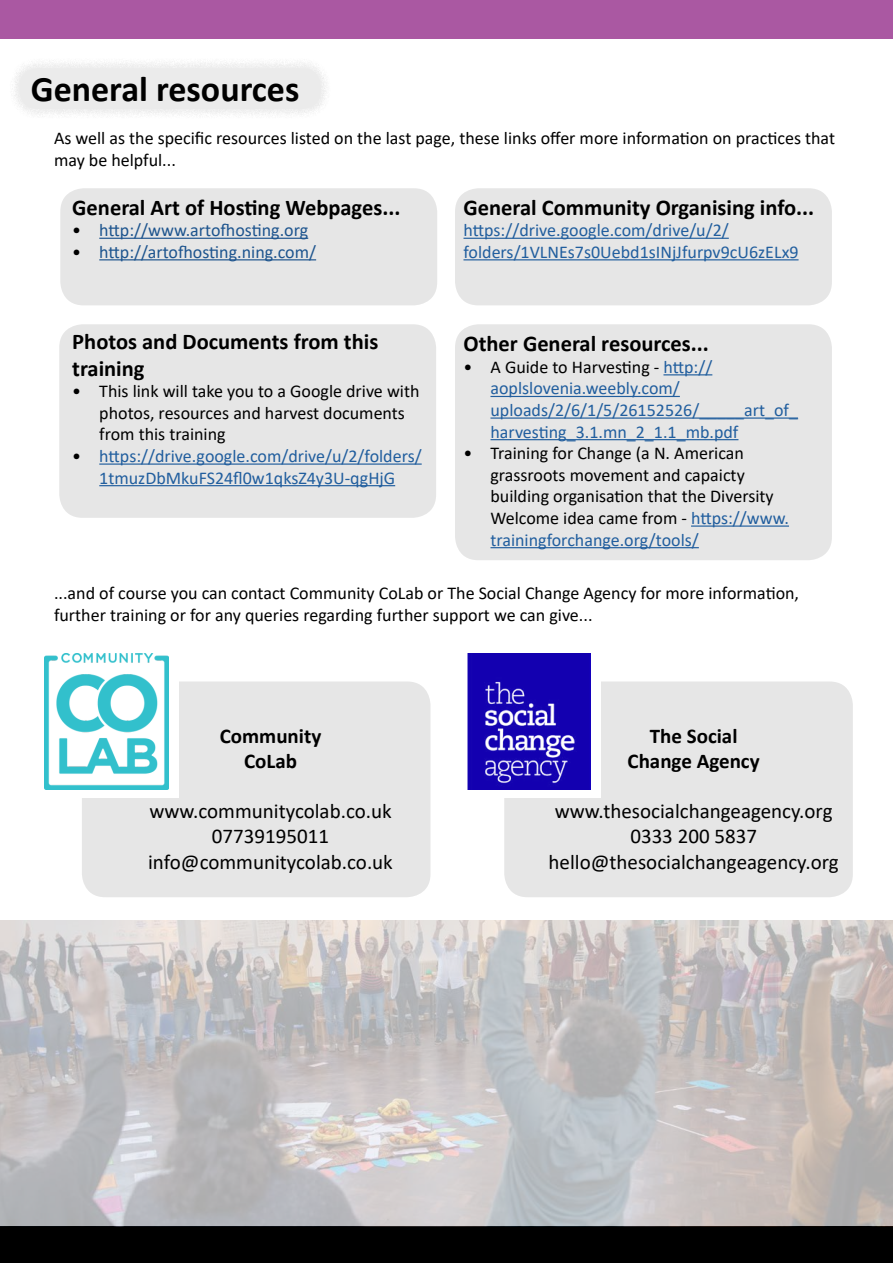
<style>
.page{position:relative;width:893px;height:1263px;background:#fff}
.page>*{position:absolute;margin:0;border:0;box-sizing:border-box;transform-origin:0 0}
.t1{font:700 36px "Calibri";color:#000}
.t2{font:700 22.5px/27px "Calibri";color:#000}
.t3{font:21px/25.2px "Calibri";color:#000;text-align:center}
.t4{font:700 21px/25.2px "Calibri";color:#000;text-align:center}
.t5{font:18px/21.6px "Calibri";color:#000}
.t6{font:18px/21.6px "Calibri";color:#215e9e}
.s1{color:#000}
.s2{color:#215e9e}
</style>
<div class="page">
<div style="left:59px;top:324px;width:377px;height:194px;background:#e6e6e6;border-radius:23px"></div>
<div style="left:455px;top:188px;width:377px;height:117px;background:#e6e6e6;border-radius:23px"></div>
<div style="left:455px;top:324px;width:377px;height:236px;background:#e6e6e6;border-radius:23px"></div>
<div style="left:0;top:0;width:893px;height:38px;background:#aa58a2"></div>
<div style="left:0;top:1227px;width:893px;height:36px;background:#000"></div>
<div style="left:9px;top:58px;width:322px;height:61px;background:#f7f7f7"></div>
<div style="left:19px;top:68px;width:302px;height:41px;background:#ebebeb;border-radius:18px"></div>
<hr style="left:463px;top:238px;width:266px;height:1px;background:#215e9e">
<hr style="left:463px;top:259px;width:336px;height:1px;background:#215e9e">
<hr style="left:99px;top:463px;width:323px;height:2px;background:#215e9e">
<hr style="left:99px;top:485px;width:296px;height:1px;background:#215e9e">
<hr style="left:663px;top:374px;width:49px;height:1px;background:#215e9e">
<hr style="left:490px;top:396px;width:190px;height:1px;background:#215e9e">
<hr style="left:490px;top:417px;width:308px;height:2px;background:#215e9e">
<hr style="left:490px;top:439px;width:248px;height:1px;background:#215e9e">
<hr style="left:691px;top:525px;width:98px;height:2px;background:#215e9e">
<hr style="left:490px;top:547px;width:209px;height:1px;background:#215e9e">
<div style="left:60px;top:188px;width:377px;height:117px;background:#e6e6e6;border-radius:23px"></div>
<img style="left:0;top:921px;width:893px;height:306px">
<div style="left:82px;top:681px;width:349px;height:216px;background:#e6e6e6;border-radius:23px"></div>
<div style="left:33px;top:645px;width:146px;height:152px;background:#fff"></div>
<img style="left:45px;top:654px;width:124px;height:135px">
<div style="left:504px;top:681px;width:349px;height:216px;background:#e6e6e6;border-radius:23px"></div>
<div style="left:455px;top:645px;width:146px;height:152px;background:#fff"></div>
<img style="left:467px;top:654px;width:124px;height:135px">
<h1 class="t1" style="left:31px;top:64px;width:270px">General resources</h1>
<p class="t5" style="left:54px;top:127px;width:783px">As well as the specific resources listed on the last page, these links offer more information on practices that may be helpful...</p>
<p class="t2" style="left:72px;top:193px;width:330px">General Art of Hosting Webpages...</p>
<p class="t6" style="left:72px;top:219px;width:237px"><span class="s1">•</span> http://www.artofhosting.org</p>
<p class="t6" style="left:72px;top:241px;width:245px"><span class="s1">•</span> http://artofhosting.ning.com/</p>
<p class="t2" style="left:463px;top:193px;width:352px">General Community Organising info...</p>
<p class="t6" style="left:463px;top:219px;width:337px">https://drive.google.com/drive/u/2/ folders/1VLNEs7s0Uebd1sINjJfurpv9cU6zELx9</p>
<p class="t2" style="left:72px;top:327px;width:308px">Photos and Documents from this training</p>
<p class="t5" style="left:99px;top:380px;width:322px;text-indent:-27px">• This link will take you to a Google drive with photos, resources and harvest documents from this training</p>
<p class="t6" style="left:72px;top:445px;width:351px;text-align:center"><span class="s1">•</span> https://drive.google.com/drive/u/2/folders/<br>1tmuzDbMkuFS24fl0w1qksZ4y3U-qgHjG</p>
<p class="t2" style="left:463px;top:330px;width:247px">Other General resources...</p>
<p class="t6" style="left:490px;top:356px;width:309px;text-indent:-27px"><span class="s1">• A Guide to Harvesting -</span> http:// aoplslovenia.weebly.com/ uploads/2/6/1/5/26152526/_____art_of_ harvesting_3.1.mn_2_1.1_mb.pdf</p>
<p class="t5" style="left:490px;top:442px;width:300px;text-indent:-27px">• Training for Change (a N. American grassroots movement and capaicty building organisation that the Diversity Welcome idea came from - <span class="s2">https://www. trainingforchange.org/tools/</span></p>
<p class="t5" style="left:54px;top:582px;width:747px">...and of course you can contact Community CoLab or The Social Change Agency for more information, further training or for any queries regarding further support we can give...</p>
<p class="t4" style="left:220px;top:723px;width:103px">Community<br>CoLab</p>
<p class="t3" style="left:148px;top:798px;width:246px">www.communitycolab.co.uk<br>07739195011 info@communitycolab.co.uk</p>
<p class="t4" style="left:628px;top:723px;width:134px">The Social<br>Change Agency</p>
<p class="t3" style="left:549px;top:798px;width:292px">www.thesocialchangeagency.org<br>0333 200 5837 hello@thesocialchangeagency.org</p>
</div>
